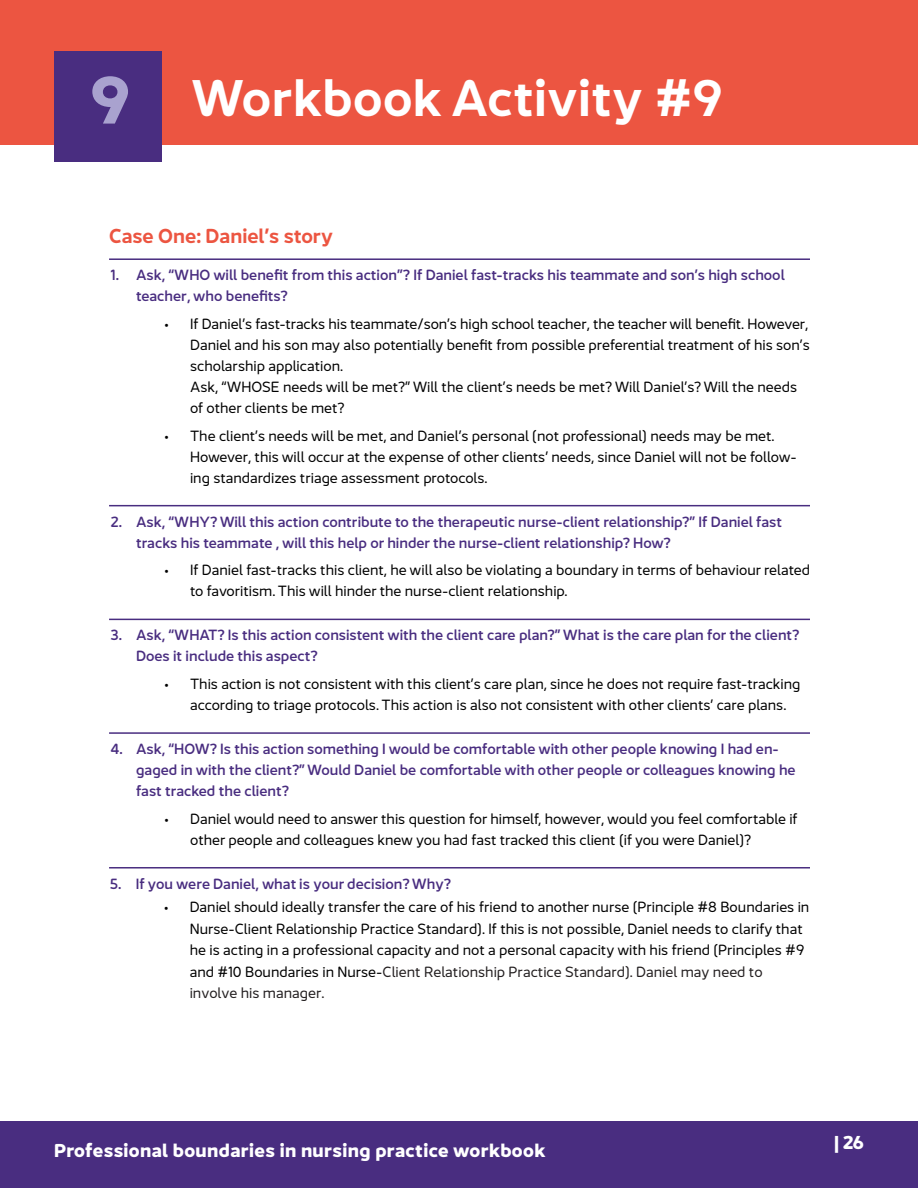
<style>
.page{position:relative;width:918px;height:1188px;background:#fff}
.page>*{position:absolute;margin:0;border:0;box-sizing:border-box;transform-origin:0 0}
.t1{font:700 64.5px "Jano Sans Pro";color:#a9a2cf}
.Header_-_top_section{font:600 49.5px "Jano Sans Pro";letter-spacing:.01em;color:#fff}
.Subhead{font:600 19.5px "Jano Sans Pro";color:#ec5541}
.t2{font:700 18px "Jano Sans Pro";letter-spacing:.02em;color:#fff}
.Context_questions_bu{font:14.25px/21px "Jano Sans Pro";color:#000}
.questions{font:500 14.25px/21px "Jano Sans Pro";color:#492d80}
.Context_questions_bu-2{font:500 14.25px "Jano Sans Pro";color:#492d80}
.s1{color:#231f20}
</style>
<div class="page">
<div style="left:0;top:0;width:918px;height:145px;background:#ec5541"></div>
<div style="left:0;top:1121px;width:918px;height:67px;background:#492d80"></div>
<div style="left:54px;top:52px;width:108px;height:110px;background:#492d80"></div>
<hr style="left:109px;top:258px;width:701px;height:2px;background:#492d80">
<hr style="left:109px;top:505px;width:701px;height:1px;background:#492d80">
<hr style="left:109px;top:619px;width:701px;height:1px;background:#492d80">
<hr style="left:109px;top:732px;width:701px;height:2px;background:#492d80">
<hr style="left:109px;top:867px;width:701px;height:2px;background:#492d80">
<p class="t1" style="left:90px;top:44px;width:41px">9</p>
<p class="Header_-_top_section" style="left:191px;top:56px;width:533px">Workbook Activity #9</p>
<p class="Subhead" style="left:109px;top:220px;width:225px">Case One: Daniel’s story</p>
<p class="questions" style="left:136px;top:263px;width:650px;text-indent:-26px">1. Ask, “WHO will benefit from this action”? If Daniel fast-tracks his teammate and son’s high school teacher, who benefits?</p>
<p class="Context_questions_bu" style="left:190px;top:312px;width:621px;text-indent:-26px">• If Daniel’s fast-tracks his teammate/son’s high school teacher, the teacher will benefit. However, Daniel and his son may also potentially benefit from possible preferential treatment of his son’s scholarship application.<br>Ask, “WHOSE needs will be met?” Will the client’s needs be met? Will Daniel’s? Will the needs of other clients be met?</p>
<p class="Context_questions_bu" style="left:190px;top:424px;width:608px;text-indent:-26px">• The client’s needs will be met, and Daniel’s personal (not professional) needs may be met.<br>However, this will occur at the expense of other clients’ needs, since Daniel will not be follow&shy;ing standardizes triage assessment protocols.</p>
<p class="questions" style="left:136px;top:510px;width:648px;text-indent:-26px">2. Ask, “WHY? Will this action contribute to the therapeutic nurse-client relationship?” If Daniel fast tracks his teammate , will this help or hinder the nurse-client relationship? How?</p>
<p class="Context_questions_bu" style="left:190px;top:559px;width:621px;text-indent:-26px">• If Daniel fast-tracks this client, he will also be violating a boundary in terms of behaviour related to favoritism. This will hinder the nurse-client relationship.</p>
<p class="questions" style="left:136px;top:623px;width:665px;text-indent:-26px">3. Ask, “WHAT? Is this action consistent with the client care plan?” What is the care plan for the client?<br>Does it include this aspect?</p>
<p class="Context_questions_bu" style="left:190px;top:672px;width:612px;text-indent:-26px">• This action is not consistent with this client’s care plan, since he does not require fast-tracking according to triage protocols. This action is also not consistent with other clients’ care plans.</p>
<p class="questions" style="left:136px;top:737px;width:661px;text-indent:-26px">4. Ask, “HOW? Is this action something I would be comfortable with other people knowing I had en&shy;gaged in with the client?” Would Daniel be comfortable with other people or colleagues knowing he fast tracked the client?</p>
<p class="Context_questions_bu" style="left:190px;top:807px;width:609px;text-indent:-26px">• Daniel would need to answer this question for himself, however, would you feel comfortable if other people and colleagues knew you had fast tracked this client (if you were Daniel)?</p>
<p class="Context_questions_bu-2" style="left:110px;top:872px;width:343px">5. If you were Daniel, what is your decision? Why?</p>
<p class="Context_questions_bu" style="left:190px;top:895px;width:621px;line-height:21.5px;text-indent:-25px">• Daniel should ideally transfer the care of his friend to another nurse (Principle #8 Boundaries in Nurse-Client Relationship Practice Standard). If this is not possible, Daniel needs to clarify that he is acting in a professional capacity and not a personal capacity with his friend (Principles #9 and #10 Boundaries in Nurse-<span class="s1">Client Relationship Practice Standard). Daniel may need to involve his manager.</span></p>
<p class="t2" style="left:54px;top:1135px;width:493px">Professional boundaries in nursing practice workbook</p>
<p class="t2" style="left:834px;top:1127px;width:31px">| 26</p>
</div>
